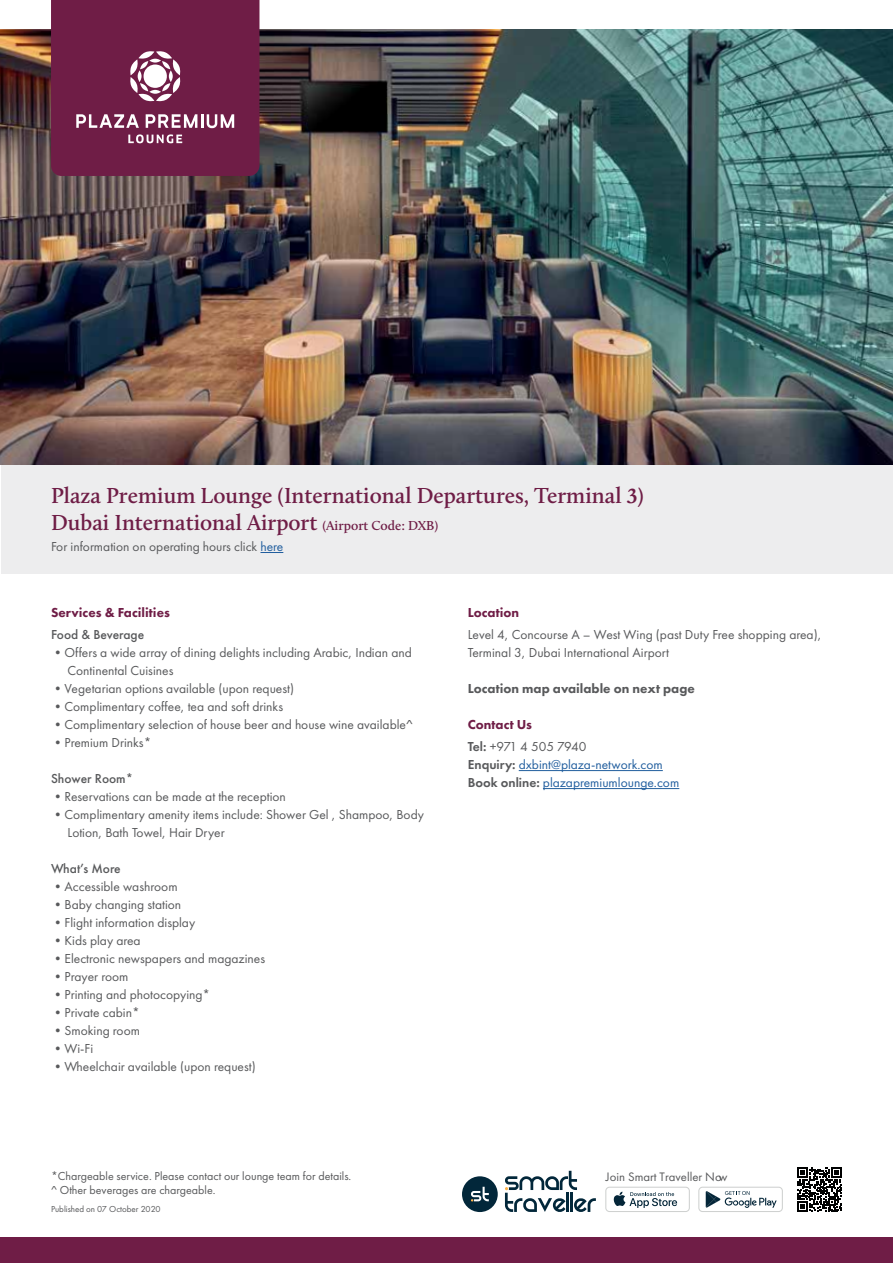
<style>
.page{position:relative;width:893px;height:1263px;background:#fff}
.page>*{position:absolute;margin:0;border:0;box-sizing:border-box;transform-origin:0 0}
.t1{font:600 22.5px/27px "Calluna";color:#6f1d46}
.t2{font:13.5px/18px "Futura PT";color:#58595b}
.t3{font:13.5px/18px "Futura PT";color:#215e9e}
.t4{font:500 13.5px "Futura PT";color:#58595b}
.t5{font:800 13.5px "Futura PT";color:#58595b}
.t6{font:800 13.5px "Futura PT";color:#6f1d46}
.t7{font:13.5px/22.2px "Futura PT";letter-spacing:-.035em;color:#58595b}
.t8{font:12.75px "Futura PT";color:#58595b}
.t9{font:12px "Futura PT";color:#58595b}
.t10{font:9px "Futura PT";color:#58595b}
.s1{font-family:"Garamond";font-weight:700}
.s2{font-size:13.5px}
.s3{color:#215e9e}
.s4{font-weight:800;color:#6f1d46}
.s5{font-weight:600}
.s6{font-weight:600;color:#58595b}
</style>
<div class="page">
<div style="left:462px;top:1176px;width:36px;height:36px;background:#02273a;border-radius:50%"></div>
<svg style="left:471px;top:1187px;width:18px;height:14px"></svg>
<svg style="left:505px;top:1171px;width:91px;height:41px"></svg>
<div style="left:605px;top:1187px;width:85px;height:25px;background:#d6d8d7;border-radius:4px"></div>
<div style="left:606px;top:1188px;width:83px;height:23px;background:#fff;border-radius:3px"></div>
<svg style="left:613px;top:1192px;width:64px;height:16px"></svg>
<div style="left:698px;top:1187px;width:85px;height:25px;background:#d6d8d7;border-radius:4px"></div>
<div style="left:699px;top:1188px;width:83px;height:23px;background:#fff;border-radius:3px"></div>
<svg style="left:706px;top:1191px;width:71px;height:17px"></svg>
<svg style="left:797px;top:1167px;width:45px;height:45px"></svg>
<div style="left:1px;top:464px;width:891px;height:110px;background:#ededee"></div>
<div style="left:0;top:1237px;width:893px;height:26px;background:#6f1d46"></div>
<img style="left:1px;top:29px;width:891px;height:435px">
<svg style="left:260px;top:552px;width:23px;height:1px"></svg>
<hr style="left:519px;top:770px;width:144px;height:1px;background:#215e9e">
<hr style="left:543px;top:788px;width:136px;height:1px;background:#215e9e">
<svg style="left:51px;top:0;width:208px;height:176px;background:#772b51"></svg>
<h1 class="t1" style="left:51px;top:482px;width:594px">Plaza Premium Lounge (International Departures, Terminal <span class="s1">3</span>)<br>Dubai International Airport <span class="s2">(Airport Code: DXB)</span></h1>
<p class="t2" style="left:51px;top:538px;width:234px">For information on operating hours click <span class="s3">here</span></p>
<p class="t6" style="left:51px;top:604px;width:120px">Services &amp; Facilities</p>
<p class="t4" style="left:51px;top:626px;width:95px">Food &amp; Beverage</p>
<p class="t2" style="left:68px;top:643px;width:346px;text-indent:-16px">•Offers a wide array of dining delights including Arabic, Indian and<br>Continental Cuisines</p>
<p class="t2" style="left:51px;top:679px;width:245px">•Vegetarian options available (upon request)</p>
<p class="t2" style="left:51px;top:697px;width:234px">•Complimentary coffee, tea and soft drinks</p>
<p class="t2" style="left:51px;top:715px;width:363px">•Complimentary selection of house beer and house wine available^</p>
<p class="t2" style="left:51px;top:733px;width:102px">•Premium Drinks*</p>
<p class="t4" style="left:51px;top:770px;width:84px">Shower Room*</p>
<p class="t2" style="left:51px;top:787px;width:236px">•Reservations can be made at the reception</p>
<p class="t2" style="left:68px;top:805px;width:358px;text-indent:-16px">•Complimentary amenity items include: Shower Gel , Shampoo, Body<br>Lotion, Bath Towel, Hair Dryer</p>
<p class="t4" style="left:51px;top:860px;width:71px">What’s More</p>
<p class="t2" style="left:51px;top:877px;width:128px">•Accessible washroom</p>
<p class="t2" style="left:51px;top:895px;width:132px">•Baby changing station</p>
<p class="t2" style="left:51px;top:913px;width:146px">•Flight information display</p>
<p class="t2" style="left:51px;top:931px;width:91px">•Kids play area</p>
<p class="t2" style="left:51px;top:949px;width:216px">•Electronic newspapers and magazines</p>
<p class="t2" style="left:51px;top:967px;width:79px">•Prayer room</p>
<p class="t2" style="left:51px;top:985px;width:161px">•Printing and photocopying*</p>
<p class="t2" style="left:51px;top:1003px;width:90px">•Private cabin*</p>
<p class="t2" style="left:51px;top:1021px;width:90px">•Smoking room</p>
<p class="t2" style="left:51px;top:1039px;width:44px">•Wi-Fi</p>
<p class="t2" style="left:51px;top:1057px;width:206px">•Wheelchair available (upon request)</p>
<p class="t6" style="left:468px;top:604px;width:53px">Location</p>
<p class="t2" style="left:468px;top:625px;width:355px">Level 4, Concourse A – West Wing (past Duty Free shopping area),<br>Terminal 3, Dubai International Airport</p>
<p class="t5" style="left:468px;top:680px;width:229px">Location map available on next page</p>
<p class="t7" style="left:468px;top:713px;width:120px"><span class="s4">Contact Us<br></span><span class="s5">Tel:</span> +971 4 505 7940</p>
<p class="t3" style="left:468px;top:756px;width:213px"><span class="s6">Enquiry:</span> dxbint@plaza-network.com<br><span class="s6">Book online:</span> plazapremiumlounge.com</p>
<p class="t9" style="left:51px;top:1168px;width:302px">*Chargeable service. Please contact our lounge team for details.</p>
<p class="t8" style="left:606px;top:1169px;width:123px">Join Smart Traveller Now</p>
<p class="t9" style="left:51px;top:1183px;width:166px">^ Other beverages are chargeable.</p>
<p class="t10" style="left:51px;top:1203px;width:111px">Published on 07 October 2020</p>
</div>
